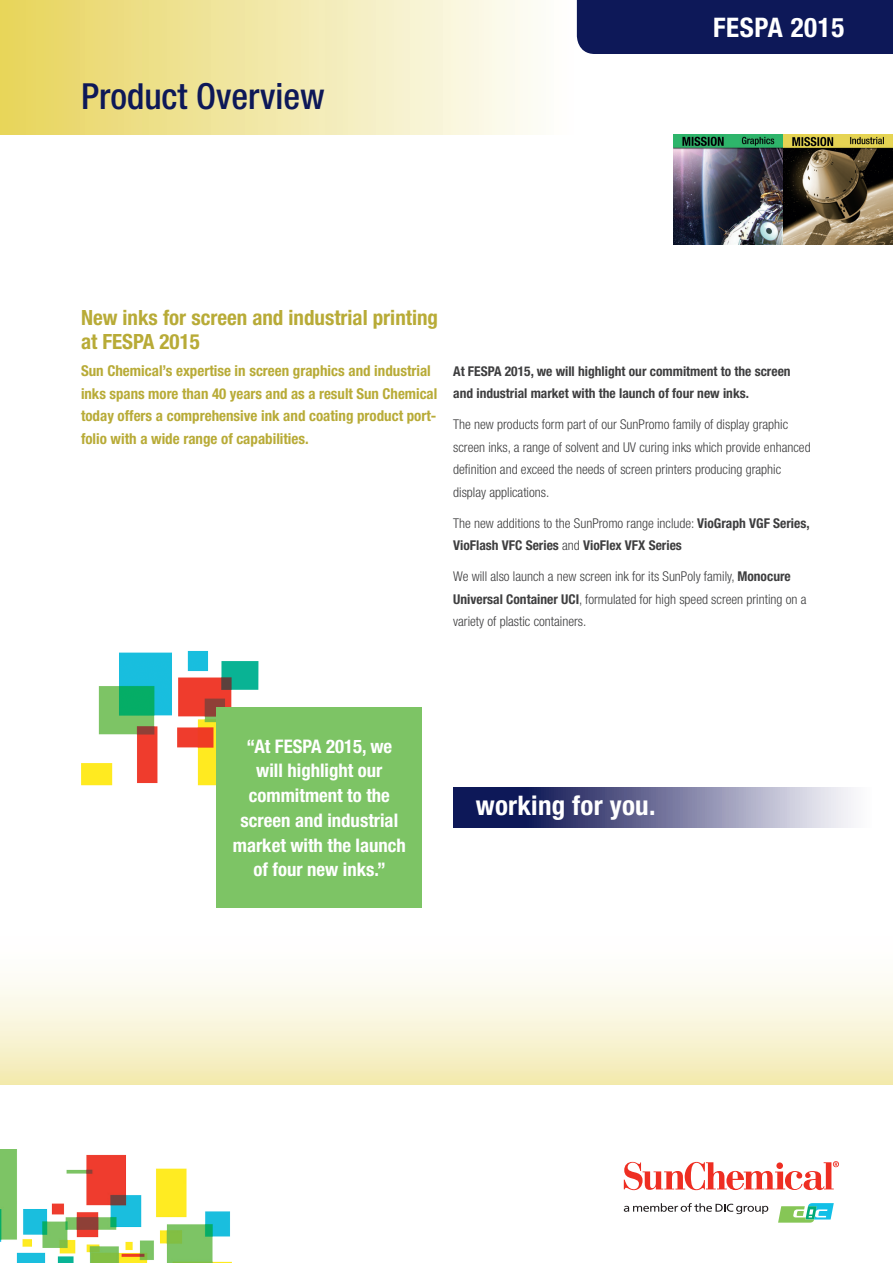
<style>
.page{position:relative;width:893px;height:1263px;background:#fff}
.page>*{position:absolute;margin:0;border:0;box-sizing:border-box;transform-origin:0 0}
.t1{font:500 condensed 36px "Helvetica Neue LT Std";color:#0d1858}
.t2{font:700 condensed 27px "Helvetica Neue LT Std";letter-spacing:.01em;color:#fff}
.t3{font:700 condensed 21px/24px "Helvetica Neue LT Std";color:#b8ab37}
.t4{font:700 condensed 18.75px/24.8px "Helvetica Neue LT Std";color:#fff;text-align:center}
.t5{font:700 condensed 15px/22.5px "Helvetica Neue LT Std";color:#b8ab37}
.t6{font:300 condensed 13.5px/22.5px "Helvetica Neue LT Std";color:#3e3e3f}
.t7{font:700 condensed 13.5px/22.5px "Helvetica Neue LT Std";color:#3e3e3f}
.s1{font-weight:300}
.s2{font-weight:700}
</style>
<div class="page">
<div style="left:0;top:927px;width:893px;height:157px;background:linear-gradient(to bottom,#fff,#f4ecb9)"></div>
<img style="left:0;top:1149px;width:231px;height:114px">
<div style="left:0;top:0;width:643px;height:134px;background:linear-gradient(to right,#e7d55e,#fff)"></div>
<img style="left:81px;top:651px;width:178px;height:134px">
<div style="left:217px;top:708px;width:205px;height:200px;background:#7dc465"></div>
<div style="left:577px;top:0;width:316px;height:54px;background:#0d1858"></div>
<svg style="left:453px;top:787px;width:400px;height:41px;background:#6e7299"></svg>
<img style="left:673px;top:134px;width:220px;height:110px">
<svg style="left:624px;top:1203px;width:144px;height:11px"></svg>
<svg style="left:778px;top:1203px;width:56px;height:19px"></svg>
<svg style="left:624px;top:1161px;width:215px;height:29px"></svg>
<div style="left:776px;top:1162px;width:7px;height:7px;background:#ee2e22;border-radius:50%"></div>
<h1 class="t1" style="left:81px;top:75px;width:245px">Product Overview</h1>
<h2 class="t2" style="left:713px;top:11px;width:133px">FESPA 2015</h2>
<h3 class="t3" style="left:81px;top:306px;width:359px">New inks for screen and industrial printing at FESPA 2015</h3>
<p class="t5" style="left:81px;top:359px;width:358px">Sun Chemical’s expertise in screen graphics and industrial inks spans more than 40 years and as a result Sun Chemical today offers a comprehensive ink and coating product port&shy;folio with a wide range of capabilities.</p>
<p class="t7" style="left:453px;top:360px;width:339px">At FESPA 2015, we will highlight our commitment to the screen and industrial market with the launch of four new inks.</p>
<p class="t6" style="left:453px;top:413px;width:359px">The new products form part of our SunPromo family of display graphic screen inks, a range of solvent and UV curing inks which provide enhanced definition and exceed the needs of screen printers producing graphic display applications.</p>
<p class="t7" style="left:453px;top:512px;width:358px"><span class="s1">The new additions to the SunPromo range include:</span> VioGraph VGF Series,<br>VioFlash VFC Series <span class="s1">and</span> VioFlex VFX Series</p>
<p class="t6" style="left:453px;top:565px;width:355px">We will also launch a new screen ink for its SunPoly family, <span class="s2">Monocure<br>Universal Container UCI</span>, formulated for high speed screen printing on a variety of plastic containers.</p>
<h3 class="t4" style="left:233px;top:733px;width:175px">“At FESPA 2015, we will highlight our commitment to the screen and industrial market with the launch of four new inks.”</h3>
<h2 class="t2" style="left:476px;top:789px;width:181px">working for you.</h2>
</div>
